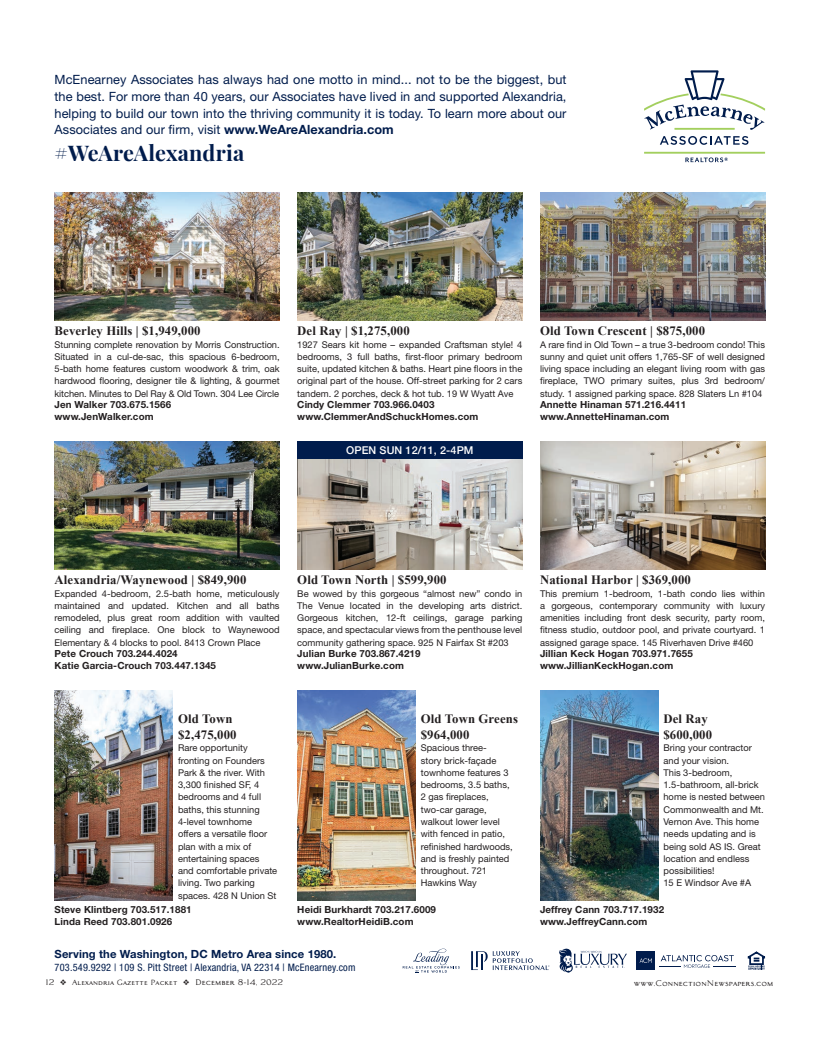
<style>
.page{position:relative;width:816px;height:1057px;background:#fff}
.page>*{position:absolute;margin:0;border:0;box-sizing:border-box;transform-origin:0 0}
.t1{font:700 21.6px "Playfair Display";letter-spacing:.01em;color:#001c4c}
.t2{font:12.7px/16.7px "Helvetica Neue LT Std";letter-spacing:.005em;color:#001c4c;text-align:justify}
.t3{font:700 12.7px/15.7px "Times New Roman";letter-spacing:.01em;color:#231f20}
.t4{font:700 11.3px "Helvetica Neue LT Std";letter-spacing:.01em;color:#001c4c}
.t5{font:500 10.8px "Helvetica Neue LT Std";letter-spacing:.01em;color:#fff}
.t6{font:condensed 10.3px "Helvetica Neue LT Std";letter-spacing:.02em;color:#001c4c}
.t7{font:700 9.8px/11.8px "Helvetica Neue LT Std";letter-spacing:.01em;color:#231f20}
.t8{font:9.3px/12.3px "Helvetica Neue LT Std";color:#231f20;text-align:justify}
.t9{font:8px "Architect Bold V";color:#231f20}
.t10{font:7.4px "Architect Bold V";color:#231f20}
.s1{font-weight:700}
.s2{font-size:8px}
</style>
<div class="page">
<svg style="left:685px;top:157px;width:43px;height:5px"></svg>
<hr style="left:644px;top:152px;width:121px;height:2px;background:#a3cf5e">
<svg style="left:644px;top:70px;width:121px;height:60px"></svg>
<svg style="left:660px;top:136px;width:88px;height:9px"></svg>
<svg style="left:748px;top:951px;width:17px;height:18px"></svg>
<svg style="left:471px;top:951px;width:78px;height:18px"></svg>
<svg style="left:559px;top:948px;width:68px;height:24px"></svg>
<svg style="left:403px;top:948px;width:57px;height:25px"></svg>
<div style="left:636px;top:951px;width:19px;height:18px;background:#001c4c"></div>
<svg style="left:640px;top:958px;width:12px;height:4px"></svg>
<svg style="left:659px;top:955px;width:76px;height:12px"></svg>
<img style="left:540px;top:192px;width:225px;height:128px">
<img style="left:297px;top:459px;width:225px;height:110px">
<div style="left:297px;top:441px;width:225px;height:18px;background:#001c4c"></div>
<img style="left:540px;top:690px;width:118px;height:210px">
<img style="left:55px;top:690px;width:118px;height:210px">
<img style="left:297px;top:690px;width:118px;height:210px">
<img style="left:55px;top:192px;width:225px;height:128px">
<img style="left:55px;top:441px;width:225px;height:128px">
<img style="left:540px;top:441px;width:225px;height:128px">
<img style="left:297px;top:192px;width:225px;height:128px">
<p class="t2" style="left:55px;top:71px;width:513px">McEnearney Associates has always had one motto in mind... not to be the biggest, but the best. For more than 40 years, our Associates have lived in and supported Alexandria, helping to build our town into the thriving community it is today. To learn more about our Associates and our firm, visit <span class="s1">www.WeAreAlexandria.com</span></p>
<p class="t1" style="left:55px;top:136px;width:191px">#WeAreAlexandria</p>
<p class="t3" style="left:55px;top:323px;width:147px">Beverley Hills | $1,949,000</p>
<p class="t8" style="left:55px;top:338px;width:227px">Stunning complete renovation by Morris Construction.<br>Situated in a cul-de-sac, this spacious 6-bedroom, 5-bath home features custom woodwork &amp; trim, oak hardwood flooring, designer tile &amp; lighting, &amp; gourmet kitchen. Minutes to Del Ray &amp; Old Town. 304 Lee Circle</p>
<p class="t7" style="left:55px;top:399px;width:118px">Jen Walker 703.675.1566 www.JenWalker.com</p>
<p class="t3" style="left:297px;top:323px;width:114px">Del Ray | $1,275,000</p>
<p class="t8" style="left:297px;top:338px;width:227px">1927 Sears kit home – expanded Craftsman style! 4 bedrooms, 3 full baths, first-floor primary bedroom suite, updated kitchen &amp; baths. Heart pine floors in the original part of the house. Off-street parking for 2 cars tandem. 2 porches, deck &amp; hot tub. 19 W Wyatt Ave</p>
<p class="t7" style="left:297px;top:399px;width:183px">Cindy Clemmer 703.966.0403 www.ClemmerAndSchuckHomes.com</p>
<p class="t5" style="left:346px;top:443px;width:129px">OPEN SUN 12/11, 2-4PM</p>
<p class="t3" style="left:540px;top:323px;width:166px">Old Town Crescent | $875,000</p>
<p class="t8" style="left:540px;top:338px;width:226px">A rare find in Old Town – a true 3-bedroom condo! This sunny and quiet unit offers 1,765-SF of well designed living space including an elegant living room with gas fireplace, TWO primary suites, plus 3rd bedroom/ study. 1 assigned parking space. 828 Slaters Ln #104</p>
<p class="t7" style="left:540px;top:399px;width:148px">Annette Hinaman 571.216.4411 www.AnnetteHinaman.com</p>
<p class="t3" style="left:55px;top:571px;width:193px">Alexandria/Waynewood | $849,900</p>
<p class="t8" style="left:55px;top:587px;width:227px">Expanded 4-bedroom, 2.5-bath home, meticulously maintained and updated. Kitchen and all baths remodeled, plus great room addition with vaulted ceiling and fireplace. One block to Waynewood Elementary &amp; 4 blocks to pool. 8413 Crown Place</p>
<p class="t7" style="left:55px;top:647px;width:163px">Pete Crouch 703.244.4024<br>Katie Garcia-Crouch 703.447.1345</p>
<p class="t3" style="left:297px;top:571px;width:151px">Old Town North | $599,900</p>
<p class="t8" style="left:297px;top:587px;width:227px">Be wowed by this gorgeous “almost new” condo in The Venue located in the developing arts district.<br>Gorgeous kitchen, 12-ft ceilings, garage parking space, and spectacular views from the penthouse level community gathering space. 925 N Fairfax St #203</p>
<p class="t7" style="left:297px;top:647px;width:125px">Julian Burke 703.867.4219 www.JulianBurke.com</p>
<p class="t3" style="left:178px;top:710px;width:60px">Old Town $2,475,000</p>
<p class="t8" style="left:178px;top:741px;width:101px;text-align:left">Rare opportunity fronting on Founders<br>Park &amp; the river. With<br>3,300 finished SF, 4 bedrooms and 4 full baths, this stunning<br>4-level townhome offers a versatile floor plan with a mix of entertaining spaces and comfortable private living. Two parking spaces. 428 N Union St</p>
<p class="t7" style="left:55px;top:903px;width:139px">Steve Klintberg 703.517.1881<br>Linda Reed 703.801.0926</p>
<p class="t3" style="left:421px;top:710px;width:99px">Old Town Greens $964,000</p>
<p class="t8" style="left:421px;top:741px;width:94px;text-align:left">Spacious three-<br>story brick-façade townhome features 3 bedrooms, 3.5 baths,<br>2 gas fireplaces, two-car garage, walkout lower level with fenced in patio, refinished hardwoods, and is freshly painted throughout. 721<br>Hawkins Way</p>
<p class="t7" style="left:297px;top:903px;width:140px">Heidi Burkhardt 703.217.6009 www.RealtorHeidiB.com</p>
<p class="t4" style="left:55px;top:947px;width:283px">Serving the Washington, DC Metro Area since 1980.</p>
<p class="t6" style="left:55px;top:960px;width:302px">703.549.9292 | 109 S. Pitt Street | Alexandria, VA 22314 | McEnearney.com</p>
<p class="t3" style="left:540px;top:571px;width:152px">National Harbor | $369,000</p>
<p class="t8" style="left:540px;top:587px;width:227px">This premium 1-bedroom, 1-bath condo lies within a gorgeous, contemporary community with luxury amenities including front desk security, party room, fitness studio, outdoor pool, and private courtyard. 1 assigned garage space. 145 Riverhaven Drive #460</p>
<p class="t7" style="left:540px;top:647px;width:154px">Jillian Keck Hogan 703.971.7655 www.JillianKeckHogan.com</p>
<p class="t3" style="left:663px;top:710px;width:50px">Del Ray $600,000</p>
<p class="t8" style="left:663px;top:741px;width:103px;text-align:left">Bring your contractor and your vision.<br>This 3-bedroom,<br>1.5-bathroom, all-brick home is nested between<br>Commonwealth and Mt.<br>Vernon Ave. This home needs updating and is being sold AS IS. Great location and endless possibilities!<br>15 E Windsor Ave #A</p>
<p class="t7" style="left:540px;top:903px;width:126px">Jeffrey Cann 703.717.1932 www.JeffreyCann.com</p>
<p class="t10" style="left:45px;top:978px;width:239px"><span class="s2">12</span> ❖ Alexandria Gazette Packet ❖ <span class="s2">December 8-14, 2022</span></p>
<p class="t9" style="left:634px;top:978px;width:141px">www.ConnectionNewspapers.com</p>
</div>
